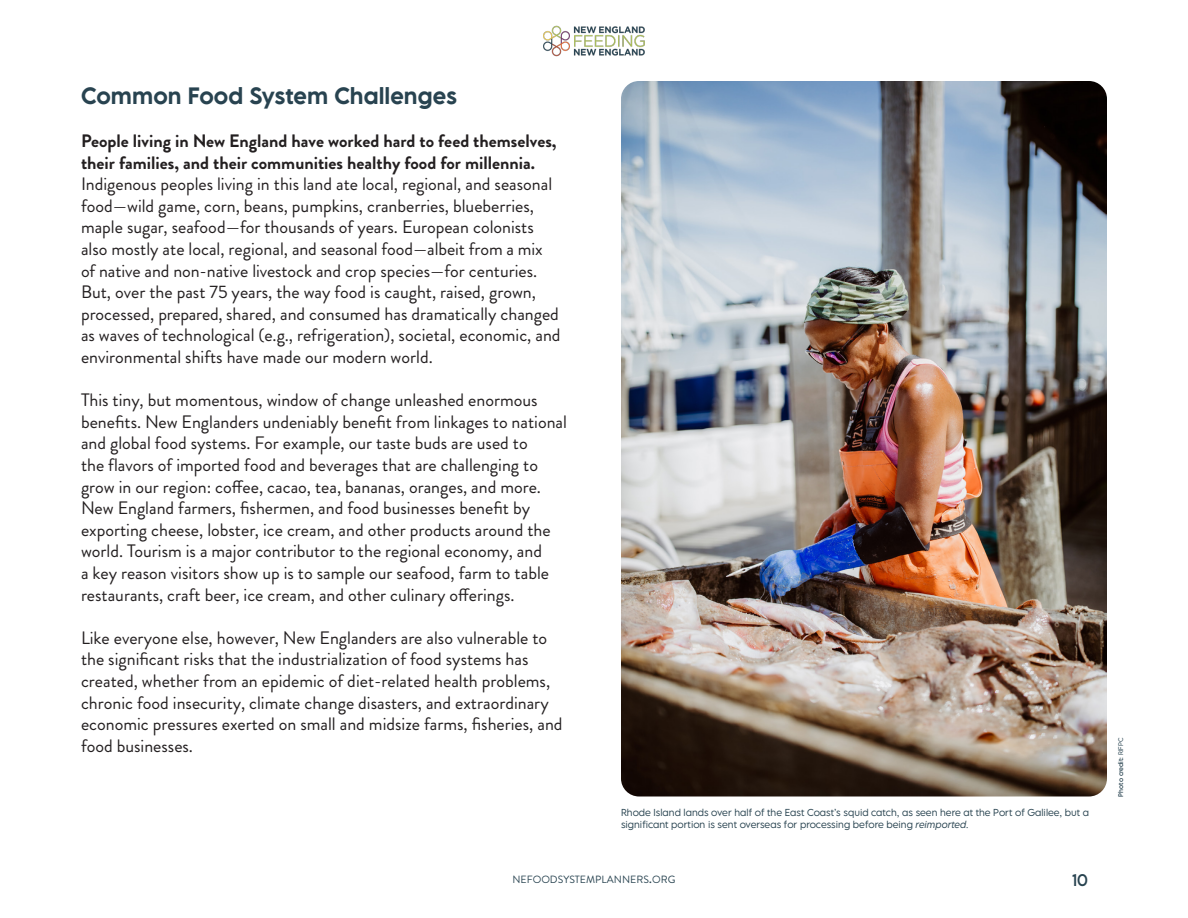
<style>
.page{position:relative;width:1188px;height:918px;background:#fff}
.page>*{position:absolute;margin:0;border:0;box-sizing:border-box;transform-origin:0 0}
.t1{font:500 21px "LEMONMILK Pro";color:#284350}
.t2{font:18px/21.6px "Brandon Grotesque";color:#231f20}
.t3{font:15px "LEMONMILK Pro";color:#284350}
.t4{font:10.5px "Brandon Grotesque";color:#284350}
.t5{font:300 9px/12px "LEMONMILK Pro";color:#284350}
.t6{font:6px "LEMONMILK Pro";color:#284350}
.s1{font-weight:700}
.s2{font-style:italic}
.s3{font-size:15px}
.s4{font-weight:300}
</style>
<div class="page">
<img style="left:543px;top:26px;width:102px;height:31px">
<img style="left:621px;top:81px;width:486px;height:715px">
<p class="t1" style="left:81px;top:82px;width:378px">Common Food System Challenges</p>
<p class="t2" style="left:81px;top:130px;width:481px"><span class="s1">People living in New England have worked hard to feed themselves, their families, and their communities healthy food for millennia.<br></span>Indigenous peoples living in this land ate local, regional, and seasonal food—wild game, corn, beans, pumpkins, cranberries, blueberries, maple sugar, seafood—for thousands of years. European colonists also mostly ate local, regional, and seasonal food—albeit from a mix of native and non-native livestock and crop species—for centuries.<br>But, over the past 75 years, the way food is caught, raised, grown, processed, prepared, shared, and consumed has dramatically changed as waves of technological (e.g., refrigeration), societal, economic, and environmental shifts have made our modern world.</p>
<p class="t2" style="left:81px;top:389px;width:488px">This tiny, but momentous, window of change unleashed enormous benefits. New Englanders undeniably benefit from linkages to national and global food systems. For example, our taste buds are used to<br>the flavors of imported food and beverages that are challenging to grow in our region: coffee, cacao, tea, bananas, oranges, and more.<br>New England farmers, fishermen, and food businesses benefit by exporting cheese, lobster, ice cream, and other products around the world. Tourism is a major contributor to the regional economy, and<br>a key reason visitors show up is to sample our seafood, farm to table restaurants, craft beer, ice cream, and other culinary offerings.</p>
<p class="t2" style="left:81px;top:627px;width:483px">Like everyone else, however, New Englanders are also vulnerable to the significant risks that the industrialization of food systems has created, whether from an epidemic of diet-related health problems, chronic food insecurity, climate change disasters, and extraordinary economic pressures exerted on small and midsize farms, fisheries, and food businesses.</p>
<p class="t5" style="left:621px;top:806px;width:470px">Rhode Island lands over half of the East Coast’s squid catch, as seen here at the Port of Galilee, but a significant portion is sent overseas for processing before being <span class="s2">reimported</span>.</p>
<p class="t4" style="left:512px;top:872px;width:165px">NEFOODSYSTEMPLANNERS<span class="s3">.</span>ORG</p>
<p class="t3" style="left:1072px;top:870px;width:17px">10</p>
<p class="t6" style="left:1117px;top:796px;width:60px;rotate:-90deg">Photo credit: <span class="s4">RIFPC</span></p>
</div>
